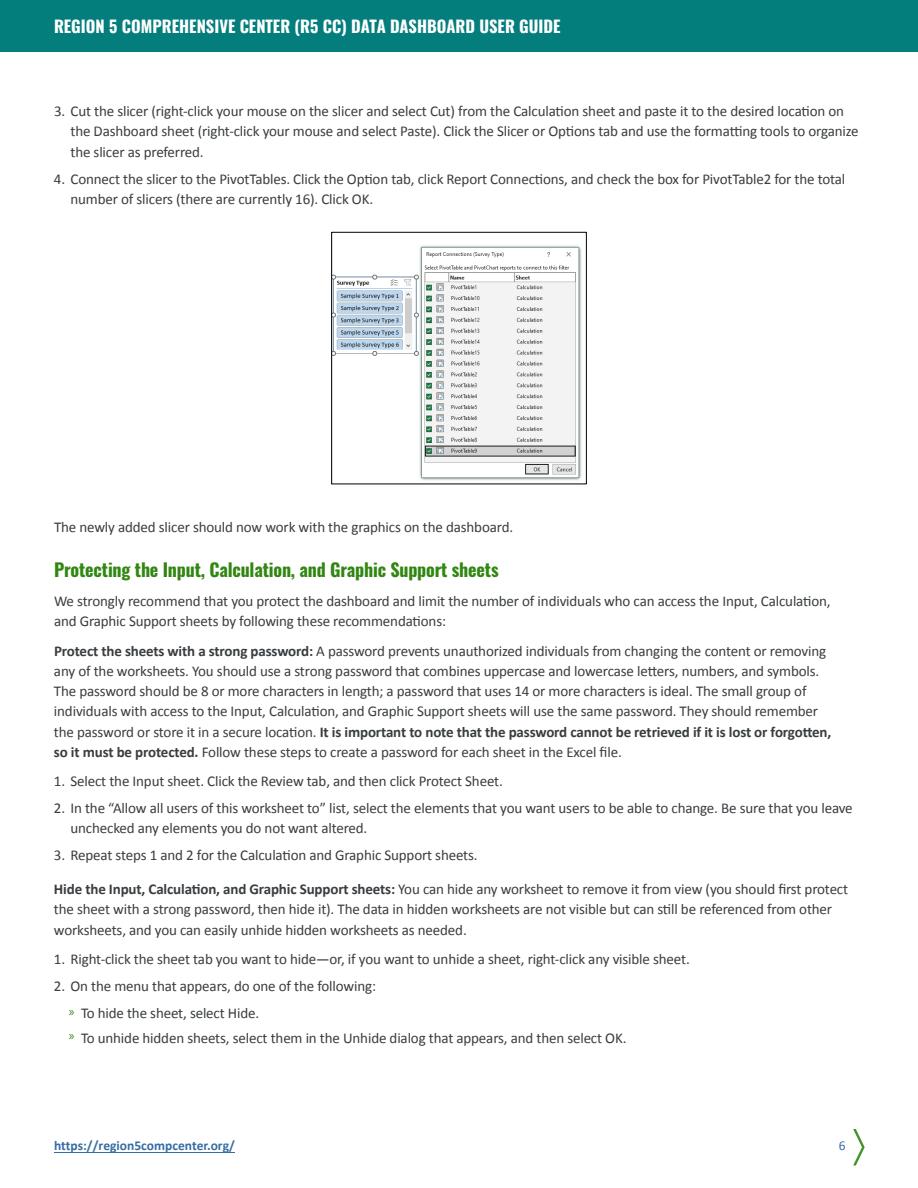
<style>
.page{position:relative;width:918px;height:1188px;background:#fff}
.page>*{position:absolute;margin:0;border:0;box-sizing:border-box;transform-origin:0 0}
.t1{font:700 18px "Oswald";letter-spacing:-.01em;color:#328612}
.t2{font:700 16.5px "Oswald";color:#fff}
.t3{font:15px/20.2px "Calibri";letter-spacing:-.01em;color:#393d40}
.t4{font:700 13.5px "Calibri";color:#356da2}
.t5{font:13.5px "Calibri";color:#356da2}
.s1{font-weight:700}
.s2{font-family:"Myriad Pro";font-size:13.5px;color:#328612}
</style>
<div class="page">
<div style="left:0;top:0;width:918px;height:52px;background:#047e7d"></div>
<img style="left:333px;top:245px;width:249px;height:235px">
<div style="left:331px;top:232px;width:256px;height:252px;border:1px solid #000"></div>
<hr style="left:54px;top:1152px;width:181px;height:1px;background:#356da2">
<svg style="left:853px;top:1129px;width:12px;height:37px"></svg>
<p class="t2" style="left:54px;top:18px;width:508px">REGION 5 COMPREHENSIVE CENTER (R5 CC) DATA DASHBOARD USER GUIDE</p>
<p class="t3" style="left:70px;top:100px;width:790px;text-indent:-16px">3. Cut the slicer (right-click your mouse on the slicer and select Cut) from the Calculation sheet and paste it to the desired location on the Dashboard sheet (right-click your mouse and select Paste). Click the Slicer or Options tab and use the formatting tools to organize the slicer as preferred.</p>
<p class="t3" style="left:70px;top:168px;width:776px;text-indent:-16px">4. Connect the slicer to the PivotTables. Click the Option tab, click Report Connections, and check the box for PivotTable2 for the total number of slicers (there are currently 16). Click OK.</p>
<p class="t3" style="left:54px;top:516px;width:461px">The newly added slicer should now work with the graphics on the dashboard.</p>
<p class="t1" style="left:54px;top:560px;width:446px">Protecting the Input, Calculation, and Graphic Support sheets</p>
<p class="t3" style="left:54px;top:590px;width:778px">We strongly recommend that you protect the dashboard and limit the number of individuals who can access the Input, Calculation, and Graphic Support sheets by following these recommendations:</p>
<p class="t3" style="left:54px;top:640px;width:779px"><span class="s1">Protect the sheets with a strong password:</span> A password prevents unauthorized individuals from changing the content or removing any of the worksheets. You should use a strong password that combines uppercase and lowercase letters, numbers, and symbols.<br>The password should be 8 or more characters in length; a password that uses 14 or more characters is ideal. The small group of individuals with access to the Input, Calculation, and Graphic Support sheets will use the same password. They should remember the password or store it in a secure location. <span class="s1">It is important to note that the password cannot be retrieved if it is lost or forgotten, so it must be protected.</span> Follow these steps to create a password for each sheet in the Excel file.</p>
<p class="t3" style="left:54px;top:770px;width:450px">1. Select the Input sheet. Click the Review tab, and then click Protect Sheet.</p>
<p class="t3" style="left:70px;top:797px;width:784px;text-indent:-16px">2. In the “Allow all users of this worksheet to” list, select the elements that you want users to be able to change. Be sure that you leave unchecked any elements you do not want altered.</p>
<p class="t3" style="left:54px;top:845px;width:425px">3. Repeat steps 1 and 2 for the Calculation and Graphic Support sheets.</p>
<p class="t3" style="left:54px;top:878px;width:796px"><span class="s1">Hide the Input, Calculation, and Graphic Support sheets:</span> You can hide any worksheet to remove it from view (you should first protect the sheet with a strong password, then hide it). The data in hidden worksheets are not visible but can still be referenced from other worksheets, and you can easily unhide hidden worksheets as needed.</p>
<p class="t3" style="left:54px;top:948px;width:637px">1. Right-click the sheet tab you want to hide—or, if you want to unhide a sheet, right-click any visible sheet.</p>
<p class="t3" style="left:69px;top:972px;width:309px;line-height:27px;text-indent:-15px">2. On the menu that appears, do one of the following: <span class="s2">»</span> To hide the sheet, select Hide.</p>
<p class="t3" style="left:69px;top:1027px;width:559px"><span class="s2">»</span> To unhide hidden sheets, select them in the Unhide dialog that appears, and then select OK.</p>
<p class="t4" style="left:54px;top:1137px;width:182px">https://region5compcenter.org/</p>
<p class="t5" style="left:839px;top:1137px;width:8px">6</p>
</div>
